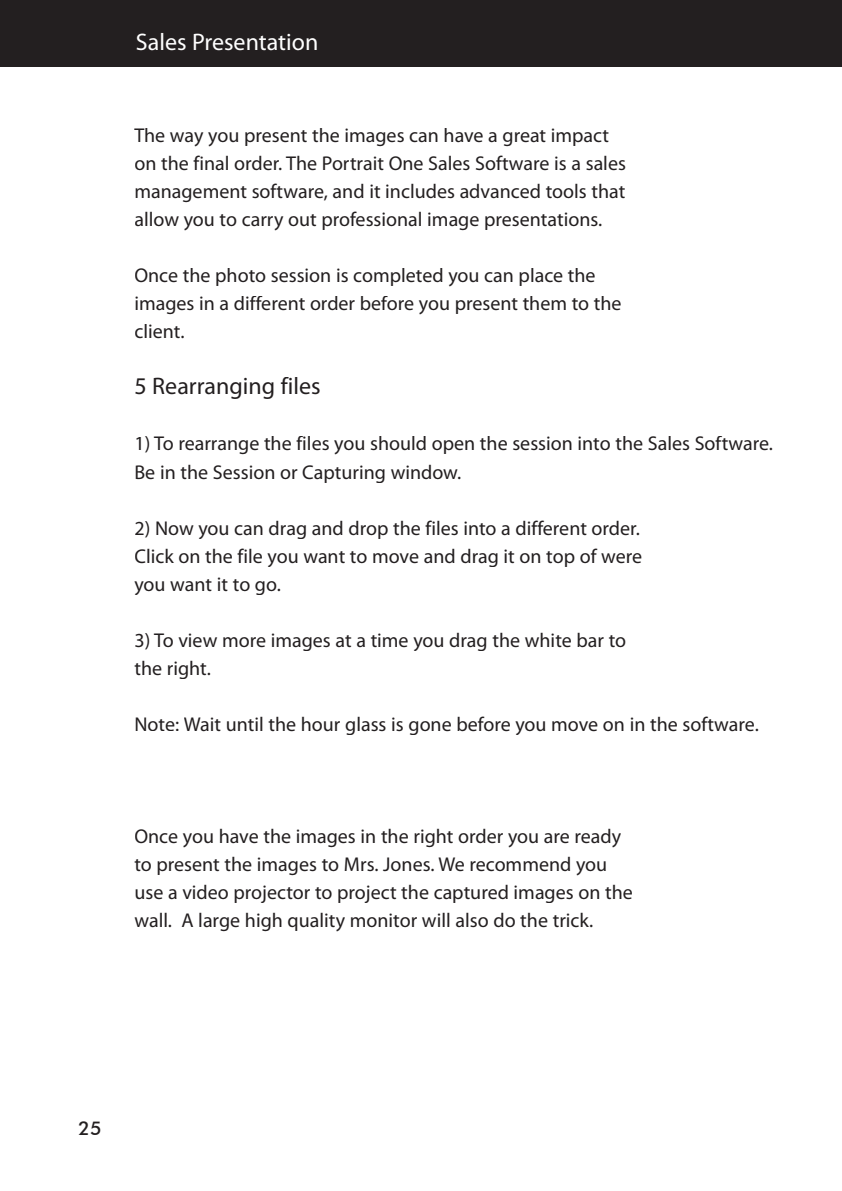
<style>
.page{position:relative;width:842px;height:1191px;background:#fff}
.page>*{position:absolute;margin:0;border:0;box-sizing:border-box;transform-origin:0 0}
.t1{font:24px "Myriad Pro";color:#231f20}
.t2{font:24px "Myriad Pro";color:#fff}
.t3{font:20px/28px "Myriad Pro";color:#231f20}
.t4{font:500 19px "Futura BT";color:#231f20}
</style>
<div class="page">
<div style="left:0;top:0;width:842px;height:66px;background:#231f20"></div>
<p class="t2" style="left:136px;top:29px;width:184px">Sales Presentation</p>
<p class="t3" style="left:134px;top:122px;width:493px">The way you present the images can have a great impact on the final order. The Portrait One Sales Software is a sales management software, and it includes advanced tools that allow you to carry out professional image presentations.</p>
<p class="t3" style="left:134px;top:262px;width:489px">Once the photo session is completed you can place the images in a different order before you present them to the client.</p>
<p class="t1" style="left:134px;top:373px;width:188px">5 Rearranging files</p>
<p class="t3" style="left:134px;top:430px;width:640px">1) To rearrange the files you should open the session into the Sales Software.<br>Be in the Session or Capturing window.</p>
<p class="t3" style="left:134px;top:514px;width:509px;text-align:justify">2) Now you can drag and drop the files into a different order.<br>Click on the file you want to move and drag it on top of were you want it to go.</p>
<p class="t3" style="left:134px;top:626px;width:493px">3) To view more images at a time you drag the white bar to the right.</p>
<p class="t3" style="left:134px;top:710px;width:626px">Note: Wait until the hour glass is gone before you move on in the software.</p>
<p class="t3" style="left:134px;top:822px;width:500px">Once you have the images in the right order you are ready to present the images to Mrs. Jones. We recommend you use a video projector to project the captured images on the wall. A large high quality monitor will also do the trick.</p>
<p class="t4" style="left:78px;top:1116px;width:25px">25</p>
</div>
